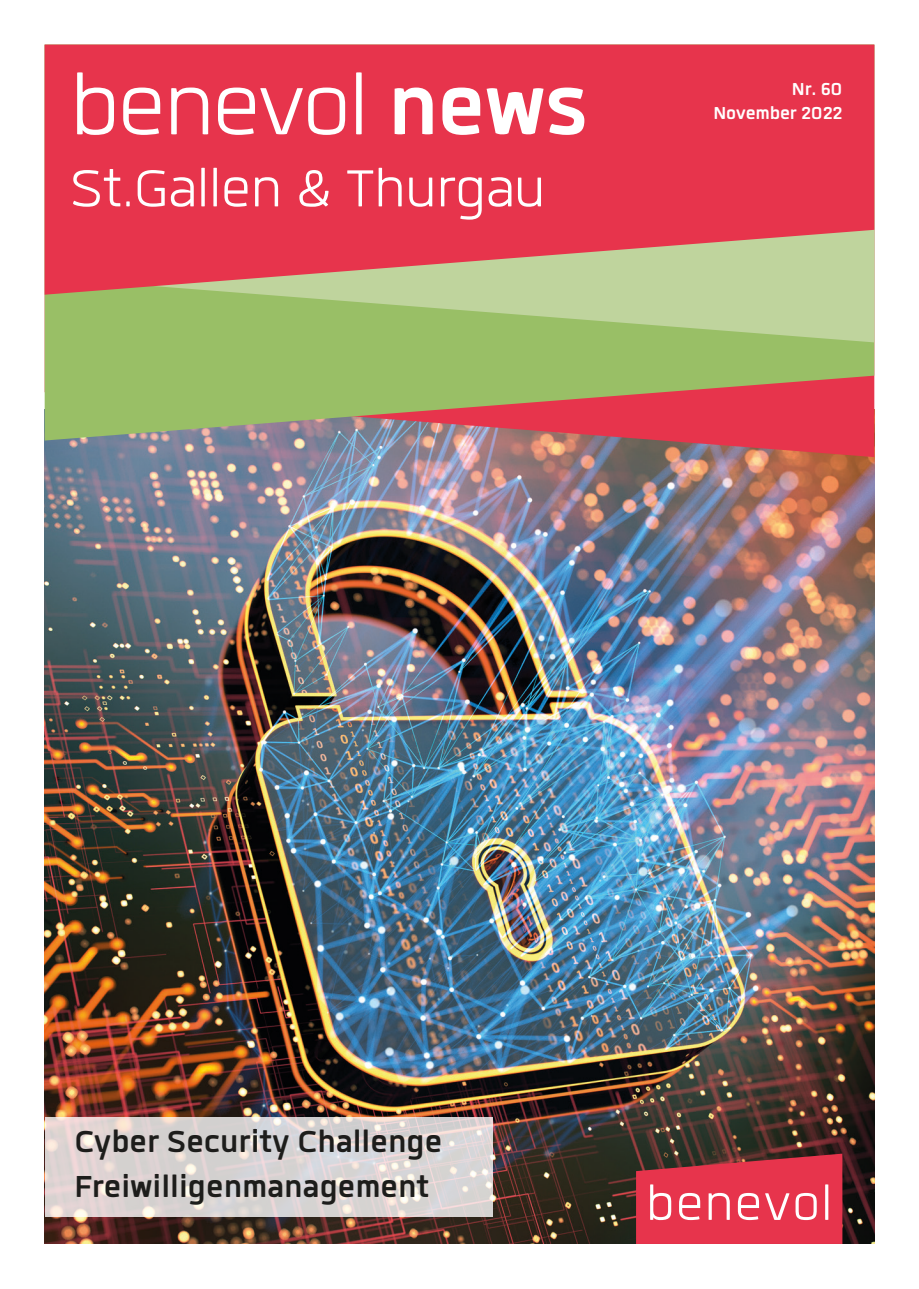
<style>
.page{position:relative;width:919px;height:1289px;background:#fff}
.page>*{position:absolute;margin:0;border:0;box-sizing:border-box;transform-origin:0 0}
._01_Haupttitel_TXT_V{font:300 115.5px "Quan";letter-spacing:-.01em;color:#fff}
._02_Haupttitel_TXT_I{font:300 72px "Quan";color:#fff}
.t1{font:700 42px/45px "Quan";color:#1d1d1b}
.Kopfzeile{font:700 24px/24px "Quan";letter-spacing:-.005em;color:#fff;text-align:right}
.s1{font-weight:700}
</style>
<div class="page">
<img style="left:45px;top:457px;width:829px;height:786px">
<img style="left:45px;top:440px;width:829px;height:17px">
<svg style="left:45px;top:342px;width:829px;height:98px;background:#ab9963"></svg>
<svg style="left:45px;top:295px;width:829px;height:47px;background:#a7c67a"></svg>
<svg style="left:45px;top:45px;width:829px;height:250px;background:#e14856"></svg>
<svg style="left:45px;top:1116px;width:447px;height:100px;background:#dbd4d3"></svg>
<svg style="left:636px;top:1153px;width:206px;height:90px;background:#d74456"></svg>
<p class="_01_Haupttitel_TXT_V" style="left:70px;top:53px;width:520px">benevol <span class="s1">news</span></p>
<p class="_02_Haupttitel_TXT_I" style="left:70px;top:155px;width:476px">St.Gallen &amp; Thurgau</p>
<p class="Kopfzeile" style="left:713px;top:76px;width:130px">Nr. 60<br>November 2022</p>
<p class="t1" style="left:74px;top:1118px;width:369px">Cyber Security Challenge<br>Freiwilligenmanagement</p>
</div>
